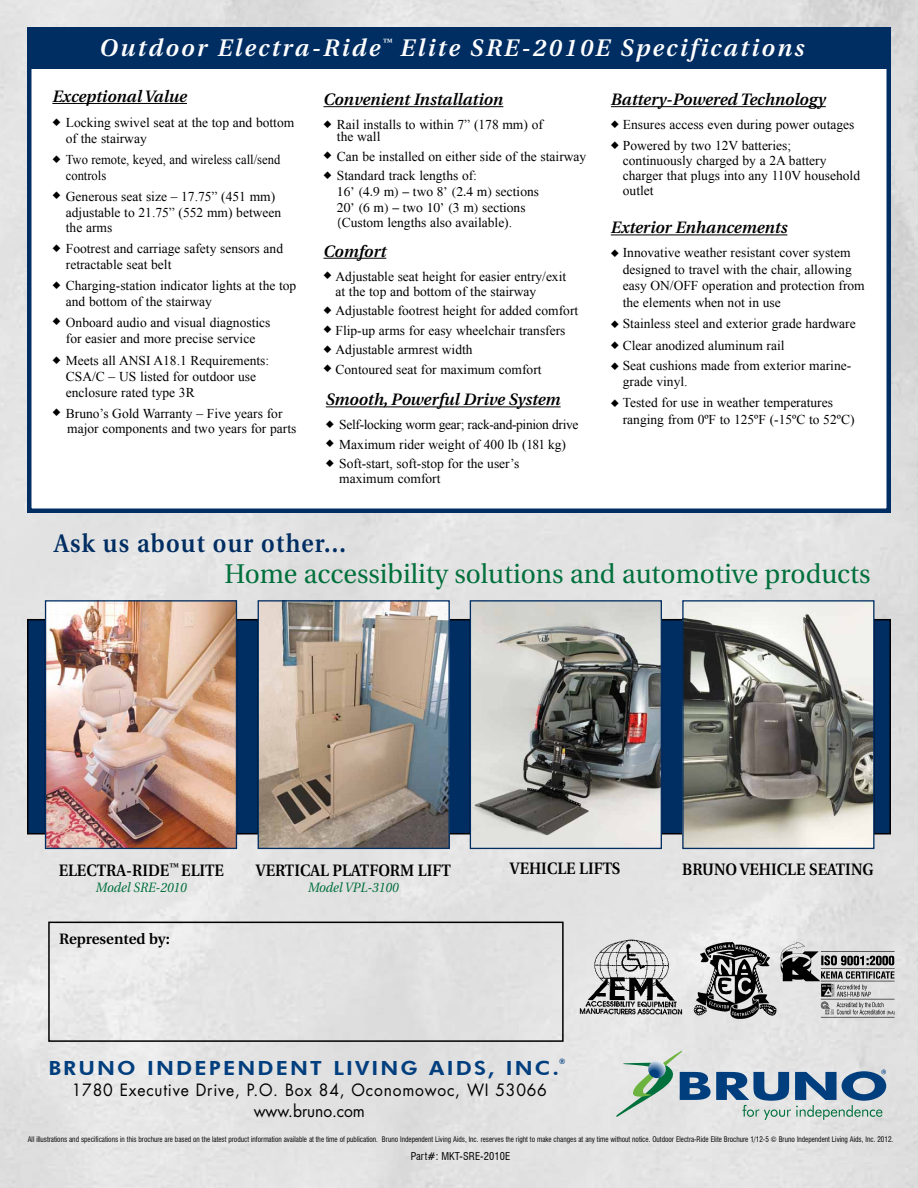
<style>
.page{position:relative;width:918px;height:1188px;background:#fff}
.page>*{position:absolute;margin:0;border:0;box-sizing:border-box;transform-origin:0 0}
.t1{font:27px "Utopia";color:#00703c}
.t2{font:600 25.5px "Utopia";color:#002d62;scale:.92 1}
.t3{font:italic 600 24px "Utopia";letter-spacing:.1em;color:#fff}
.t4{font:800 19.5px "Futura BT";letter-spacing:.1em;color:#003e7e;scale:1.1 1}
.t5{font:italic 600 16.5px "Utopia";color:#000}
.t6{font:600 16.5px "Utopia";color:#000;scale:.92 1}
.t7{font:16.5px/21px "Futura";letter-spacing:.05em;color:#000;text-align:center;scale:.95 1}
.t8{font:600 15px "Utopia";color:#000}
.t9{font:13.5px/15.8px "Times New Roman";color:#000}
.t10{font:13.5px/15.8px "Times";color:#000}
.t11{font:13.5px/15.8px "Times New Roman";color:#000;scale:.93 1}
.t12{font:13.5px "Times New Roman";letter-spacing:-.025em;color:#000}
.t13{font:italic 13.5px "Utopia";color:#00703c;scale:.92 1}
.t14{font:condensed 10.5px "Swiss 721 BT";letter-spacing:.01em;color:#000}
.t15{font:italic 600 9px "Utopia";color:#fff}
.t16{font:condensed 7.5px "Swiss 721 BT";color:#000;scale:.95 1}
.t17{font:800 7.5px "Futura BT";color:#003e7e}
.s1{font-family:"Utopia"}
</style>
<div class="page">
<svg style="left:26px;top:618px;width:866px;height:217px;background:#062f60"></svg>
<img style="left:47px;top:602px;width:188px;height:245px">
<div style="left:45px;top:600px;width:192px;height:249px;border:1px solid #002d62"></div>
<img style="left:260px;top:602px;width:188px;height:245px">
<div style="left:258px;top:600px;width:192px;height:249px;border:1px solid #002d62"></div>
<img style="left:472px;top:602px;width:188px;height:245px">
<div style="left:470px;top:600px;width:192px;height:249px;border:1px solid #002d62"></div>
<img style="left:684px;top:602px;width:189px;height:245px">
<div style="left:682px;top:600px;width:193px;height:249px;border:1px solid #002d62"></div>
<div style="left:48px;top:922px;width:516px;height:120px;border:2px solid #000"></div>
<img style="left:575px;top:935px;width:110px;height:84px">
<img style="left:689px;top:937px;width:94px;height:86px">
<svg style="left:781px;top:942px;width:114px;height:76px;background:#ababab"></svg>
<div style="left:27px;top:27px;width:864px;height:486px;background:#fff;border:4px solid #002d62"></div>
<hr style="left:323px;top:106px;width:180px;height:1px;background:#000">
<hr style="left:611px;top:106px;width:215px;height:1px;background:#000">
<hr style="left:52px;top:103px;width:135px;height:1px;background:#000">
<hr style="left:324px;top:258px;width:62px;height:1px;background:#000">
<hr style="left:611px;top:235px;width:176px;height:1px;background:#000">
<hr style="left:326px;top:406px;width:235px;height:1px;background:#000">
<div style="left:27px;top:30px;width:862px;height:39px;background:#002d62"></div>
<svg style="left:616px;top:1050px;width:270px;height:70px;background:#aabdc5"></svg>
<h3 class="t3" style="left:99px;top:34px;width:282px">Outdoor Electra-Ride</h3>
<p class="t15" style="left:382px;top:37px;width:11px">™</p>
<h3 class="t3" style="left:400px;top:34px;width:406px">Elite SRE-2010E Specifications</h3>
<p class="t5" style="left:52px;top:87px;width:136px">Exceptional Value</p>
<p class="t9" style="left:66px;top:115px;width:230px;text-indent:-14px">◆ Locking swivel seat at the top and bottom of the stairway</p>
<p class="t11" style="left:66px;top:151px;width:232px;text-indent:-14px">◆ Two remote, keyed, and wireless call/send controls</p>
<p class="t9" style="left:66px;top:188px;width:217px;text-indent:-14px">◆ Generous seat size – 17.75” (451 mm) adjustable to 21.75” (552 mm) between the arms</p>
<p class="t9" style="left:66px;top:241px;width:219px;text-indent:-14px">◆ Footrest and carriage safety sensors and retractable seat belt</p>
<p class="t9" style="left:66px;top:277px;width:232px;text-indent:-14px">◆ Charging-station indicator lights at the top and bottom of the stairway</p>
<p class="t9" style="left:52px;top:314px;width:220px;text-align:center">◆ Onboard audio and visual diagnostics for easier and more precise service</p>
<p class="t9" style="left:66px;top:352px;width:205px;text-indent:-14px">◆ Meets all ANSI A18.1 Requirements:<br>CSA/C – US listed for outdoor use enclosure rated type 3R</p>
<p class="t9" style="left:67px;top:405px;width:231px;text-indent:-15px">◆ Bruno’s Gold Warranty – Five years for major components and two years for parts</p>
<p class="t5" style="left:323px;top:90px;width:181px">Convenient Installation</p>
<p class="t9" style="left:337px;top:118px;width:207px;line-height:12px;text-indent:-14px">◆ Rail installs to within 7” (178 mm) of the wall</p>
<p class="t9" style="left:323px;top:148px;width:264px">◆ Can be installed on either side of the stairway</p>
<p class="t9" style="left:323px;top:167px;width:155px">◆ Standard track lengths of:</p>
<p class="t10" style="left:337px;top:184px;width:204px">16’ (4.9 m) – two 8’ (2.4 m) sections<br>20’ (6 m) – two 10’ (3 m) sections</p>
<p class="t9" style="left:337px;top:215px;width:177px"><span class="s1">(</span>Custom lengths also available).</p>
<p class="t5" style="left:324px;top:242px;width:64px">Comfort</p>
<p class="t9" style="left:336px;top:268px;width:232px;line-height:15px;text-indent:-12px">◆ Adjustable seat height for easier entry/exit at the top and bottom of the stairway</p>
<p class="t9" style="left:324px;top:302px;width:256px">◆ Adjustable footrest height for added comfort</p>
<p class="t9" style="left:324px;top:322px;width:243px">◆ Flip-up arms for easy wheelchair transfers</p>
<p class="t9" style="left:324px;top:341px;width:151px">◆ Adjustable armrest width</p>
<p class="t9" style="left:324px;top:361px;width:220px">◆ Contoured seat for maximum comfort</p>
<p class="t5" style="left:326px;top:390px;width:236px">Smooth, Powerful Drive System</p>
<p class="t12" style="left:326px;top:416px;width:254px">◆ Self-locking worm gear; rack-and-pinion drive</p>
<p class="t9" style="left:326px;top:436px;width:242px">◆ Maximum rider weight of 400 lb (181 kg)</p>
<p class="t9" style="left:339px;top:456px;width:181px;line-height:15px;text-indent:-14px">◆ Soft-start, soft-stop for the user’s maximum comfort</p>
<h2 class="t2" style="left:54px;top:529px;width:319px">ASK US ABOUT OUR OTHER...</h2>
<p class="t5" style="left:611px;top:90px;width:216px">Battery-Powered Technology</p>
<p class="t9" style="left:611px;top:116px;width:245px">◆ Ensures access even during power outages</p>
<p class="t9" style="left:623px;top:138px;width:239px;line-height:15px;text-indent:-12px">◆ Powered by two 12V batteries; continuously charged by a 2A battery charger that plugs into any 110V household outlet</p>
<p class="t5" style="left:611px;top:218px;width:178px">Exterior Enhancements</p>
<p class="t9" style="left:623px;top:244px;width:244px;line-height:16.5px;text-indent:-12px">◆ Innovative weather resistant cover system designed to travel with the chair, allowing easy ON/OFF operation and protection from the elements when not in use</p>
<p class="t9" style="left:611px;top:315px;width:246px">◆ Stainless steel and exterior grade hardware</p>
<p class="t9" style="left:611px;top:338px;width:175px">◆ Clear anodized aluminum rail</p>
<p class="t9" style="left:623px;top:357px;width:230px;line-height:16.5px;text-indent:-12px">◆ Seat cushions made from exterior marine&shy;grade vinyl.</p>
<p class="t9" style="left:623px;top:394px;width:233px;line-height:16.5px;text-indent:-12px">◆ Tested for use in weather temperatures ranging from 0ºF to 125ºF (-15ºC to 52ºC)</p>
<h1 class="t1" style="left:225px;top:559px;width:648px">Home accessibility solutions and automotive products</h1>
<p class="t6" style="left:59px;top:861px;width:181px">ELECTRA-RIDE<sup>™</sup> ELITE</p>
<p class="t6" style="left:510px;top:859px;width:122px">VEHICLE LIFTS</p>
<p class="t6" style="left:682px;top:860px;width:209px">BRUNO VEHICLE SEATING</p>
<p class="t13" style="left:96px;top:880px;width:100px">Model SRE-2010</p>
<p class="t6" style="left:256px;top:861px;width:213px">VERTICAL PLATFORM LIFT</p>
<p class="t13" style="left:308px;top:880px;width:100px">Model VPL-3100</p>
<p class="t8" style="left:59px;top:931px;width:112px">REPRESENTED BY:</p>
<h3 class="t4" style="left:48px;top:1056px;width:466px">BRUNO INDEPENDENT LIVI NG AI DS, INC.</h3>
<p class="t17" style="left:559px;top:1057px;width:8px">®</p>
<p class="t7" style="left:72px;top:1079px;width:502px">1780 Executive Drive, P.O. Box 84, Oconomowoc, WI 53066 www.bruno.com</p>
<p class="t16" style="left:28px;top:1135px;width:913px">All illustrations and specifications in this brochure are based on the latest product information available at the time of publication. Bruno Independent Living Aids, Inc. reserves the right to make changes at any time without notice. Outdoor Electra-Ride Elite Brochure 1/12-5 © Bruno Independent Living Aids, Inc. 2012.</p>
<p class="t14" style="left:411px;top:1150px;width:101px">Part#: MKT-SRE-2010E</p>
</div>
